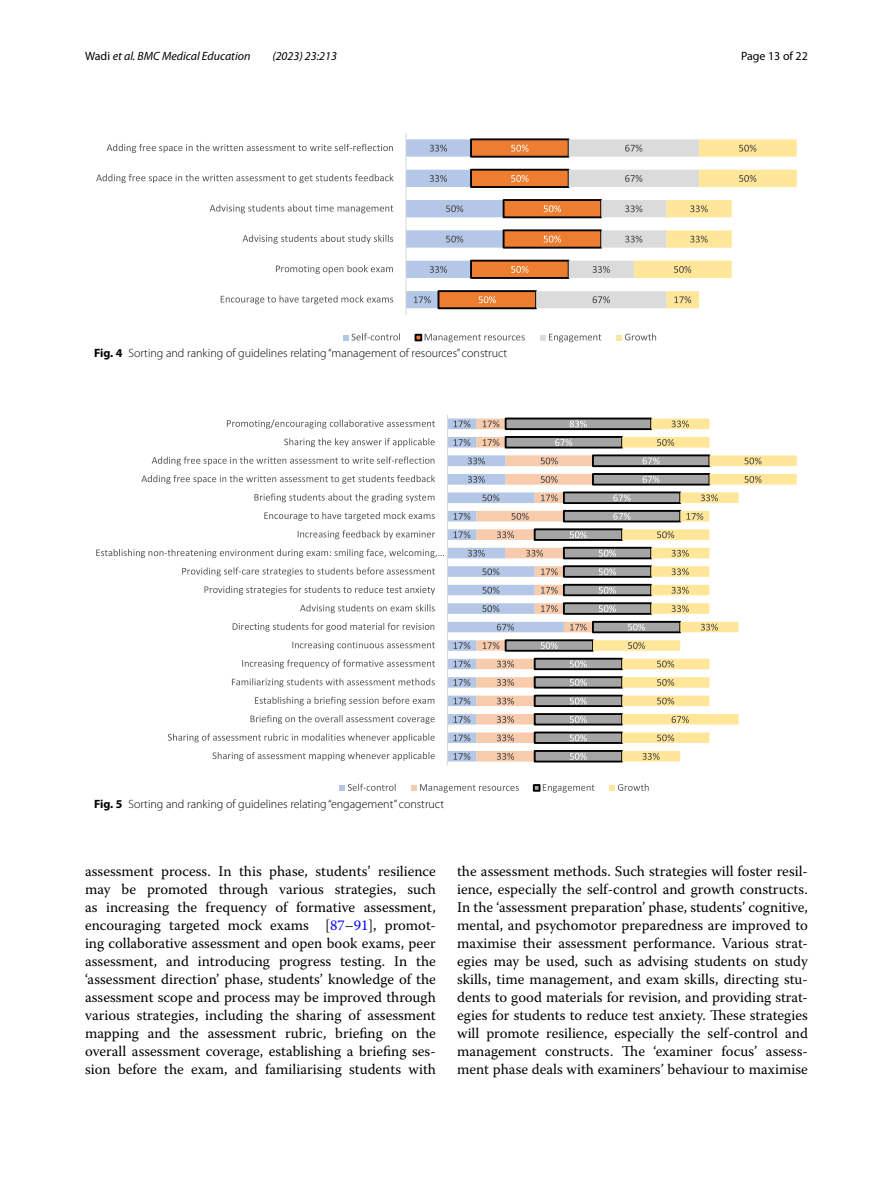
<style>
.page{position:relative;width:893px;height:1187px;background:#fff}
.page>*{position:absolute;margin:0;border:0;box-sizing:border-box;transform-origin:0 0}
.t1{font:14.7px/18px "Warnock Pro";color:#000;text-align:justify}
.t2{font:300 12px "Myriad Pro";color:#000}
.t3{font:italic 12px "Myriad Pro";color:#000}
.t4{font:12px "Myriad Pro";color:#000}
.s1{font-style:normal}
.s2{font-weight:700}
.s3{color:#00f}
</style>
<div class="page">
<hr style="left:406px;top:133px;width:1px;height:182px;background:#d9d9d9">
<svg style="left:406px;top:137px;width:391px;height:173px"></svg>
<svg style="left:221px;top:295px;width:172px;height:9px"></svg>
<svg style="left:276px;top:265px;width:117px;height:9px"></svg>
<svg style="left:243px;top:235px;width:150px;height:9px"></svg>
<svg style="left:210px;top:204px;width:183px;height:9px"></svg>
<svg style="left:96px;top:174px;width:298px;height:9px"></svg>
<svg style="left:107px;top:144px;width:286px;height:9px"></svg>
<svg style="left:343px;top:333px;width:57px;height:7px"></svg>
<svg style="left:415px;top:334px;width:110px;height:8px"></svg>
<svg style="left:540px;top:334px;width:61px;height:8px"></svg>
<svg style="left:616px;top:333px;width:40px;height:7px"></svg>
<svg style="left:593px;top:418px;width:204px;height:343px"></svg>
<hr style="left:447px;top:414px;width:1px;height:351px;background:#d9d9d9">
<svg style="left:628px;top:623px;width:17px;height:7px"></svg>
<svg style="left:599px;top:605px;width:17px;height:7px"></svg>
<svg style="left:599px;top:586px;width:17px;height:7px"></svg>
<svg style="left:599px;top:568px;width:17px;height:7px"></svg>
<svg style="left:599px;top:549px;width:17px;height:7px"></svg>
<svg style="left:613px;top:513px;width:17px;height:6px"></svg>
<svg style="left:613px;top:494px;width:17px;height:7px"></svg>
<svg style="left:643px;top:476px;width:17px;height:7px"></svg>
<svg style="left:643px;top:457px;width:17px;height:7px"></svg>
<svg style="left:643px;top:752px;width:17px;height:7px"></svg>
<svg style="left:657px;top:734px;width:17px;height:7px"></svg>
<svg style="left:672px;top:716px;width:17px;height:7px"></svg>
<svg style="left:657px;top:697px;width:17px;height:7px"></svg>
<svg style="left:657px;top:679px;width:17px;height:7px"></svg>
<svg style="left:657px;top:660px;width:17px;height:7px"></svg>
<svg style="left:628px;top:642px;width:17px;height:7px"></svg>
<svg style="left:701px;top:623px;width:17px;height:7px"></svg>
<svg style="left:672px;top:605px;width:17px;height:7px"></svg>
<svg style="left:672px;top:586px;width:17px;height:7px"></svg>
<svg style="left:672px;top:568px;width:17px;height:7px"></svg>
<svg style="left:672px;top:549px;width:17px;height:7px"></svg>
<svg style="left:657px;top:531px;width:17px;height:7px"></svg>
<svg style="left:687px;top:513px;width:16px;height:6px"></svg>
<svg style="left:701px;top:494px;width:17px;height:7px"></svg>
<svg style="left:744px;top:476px;width:17px;height:7px"></svg>
<svg style="left:744px;top:457px;width:17px;height:7px"></svg>
<svg style="left:657px;top:439px;width:17px;height:7px"></svg>
<svg style="left:672px;top:420px;width:17px;height:7px"></svg>
<svg style="left:96px;top:418px;width:497px;height:343px"></svg>
<svg style="left:339px;top:783px;width:57px;height:7px"></svg>
<svg style="left:411px;top:784px;width:108px;height:8px"></svg>
<div style="left:533px;top:784px;width:7px;height:7px;border:2px solid #000"></div>
<svg style="left:534px;top:784px;width:60px;height:8px"></svg>
<svg style="left:609px;top:783px;width:40px;height:7px"></svg>
<p class="t3" style="left:85px;top:48px;width:167px"><span class="s1">Wadi</span> et al. BMC Medical Education</p>
<p class="t3" style="left:272px;top:48px;width:66px">(2023) 23:213</p>
<p class="t4" style="left:741px;top:49px;width:68px">Page 13 of 22</p>
<p class="t2" style="left:94px;top:347px;width:415px"><span class="s2">Fig. 4</span> Sorting and ranking of guidelines relating “management of resources” construct</p>
<p class="t2" style="left:94px;top:797px;width:352px"><span class="s2">Fig. 5</span> Sorting and ranking of guidelines relating “engagement” construct</p>
<p class="t1" style="left:85px;top:861px;width:352px">assessment process. In this phase, students’ resilience may be promoted through various strategies, such as increasing the frequency of formative assessment, encouraging targeted mock exams [<span class="s3">87</span>–<span class="s3">91</span>], promot&shy;ing collaborative assessment and open book exams, peer assessment, and introducing progress testing. In the ‘assessment direction’ phase, students’ knowledge of the assessment scope and process may be improved through various strategies, including the sharing of assessment mapping and the assessment rubric, briefing on the overall assessment coverage, establishing a briefing ses&shy;sion before the exam, and familiarising students with</p>
<p class="t1" style="left:457px;top:861px;width:352px">the assessment methods. Such strategies will foster resil&shy;ience, especially the self-control and growth constructs.<br>In the ‘assessment preparation’ phase, students’ cognitive, mental, and psychomotor preparedness are improved to maximise their assessment performance. Various strat&shy;egies may be used, such as advising students on study skills, time management, and exam skills, directing stu&shy;dents to good materials for revision, and providing strat&shy;egies for students to reduce test anxiety. These strategies will promote resilience, especially the self-control and management constructs. The ‘examiner focus’ assess&shy;ment phase deals with examiners’ behaviour to maximise</p>
</div>
